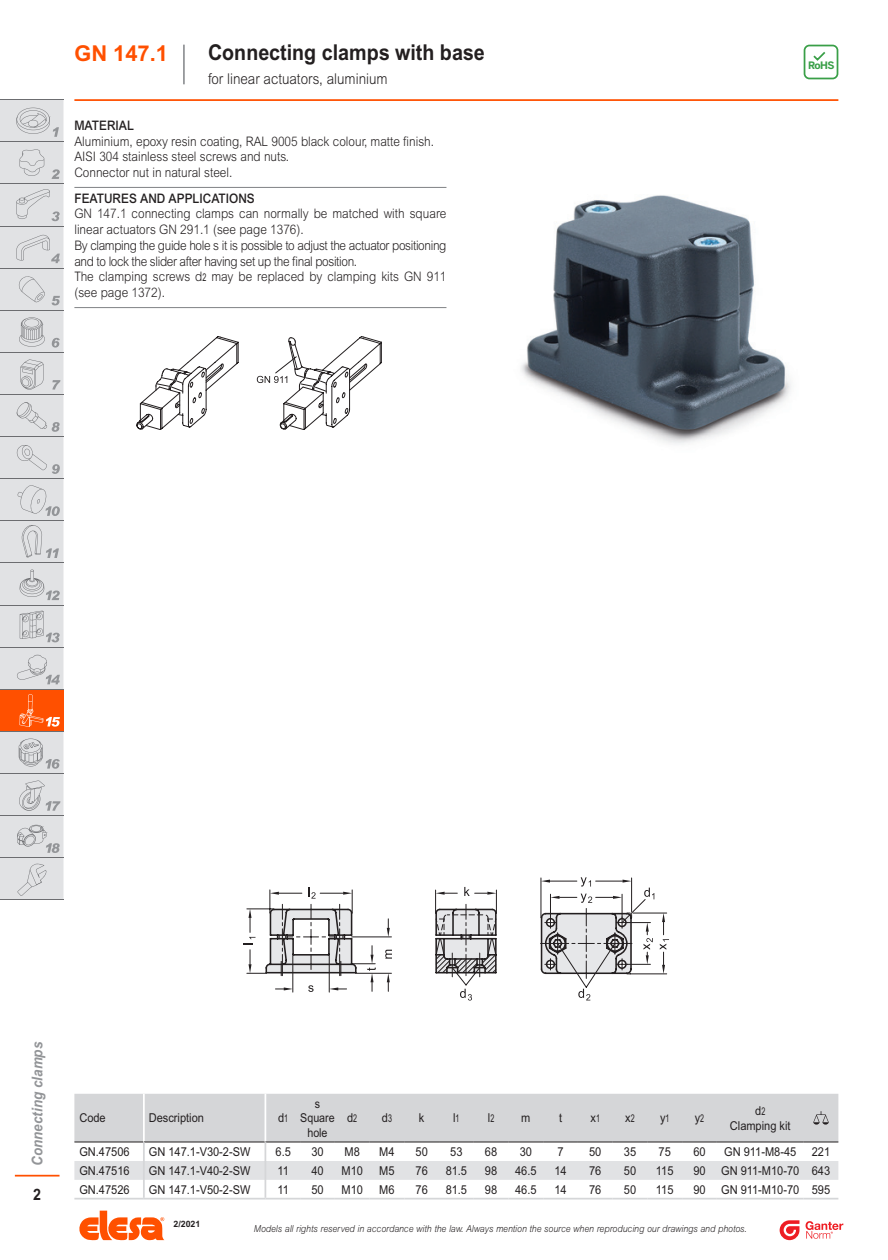
<style>
.page{position:relative;width:888px;height:1260px;background:#fff}
.page>*{position:absolute;margin:0;border:0;box-sizing:border-box;transform-origin:0 0}
.subtitle_1L{font:700 21.88px "Arial MT Std";color:#231f20;scale:.9 1}
.series{font:700 21.88px "Arial MT Std";color:#ff5000}
.t1{font:700 15.75px "Arial MT Std";color:#231f20;scale:.9 1}
.subtitle_2L{font:300 14.88px "Arial MT Std";color:#231f20;scale:.9 1}
.t2{font:italic 700 14.88px "Arial MT Std";color:#939598;scale:.9 1}
.description{font:300 13.12px/15.8px "Arial MT Std";color:#231f20;scale:.9 1}
.description-2{font:300 13.12px/15.8px "Arial MT Std";letter-spacing:-.03em;color:#231f20;scale:.9 1}
.descriptionlast{font:300 13.12px/15.8px "Arial MT Std";color:#231f20;scale:.9 1}
.titlefirst{font:500 13.12px "Arial MT Std";color:#231f20;scale:.9 1}
.normal_C{font:12.25px "Arial MT Std";color:#231f20;scale:.9 1}
.code{font:12.25px "Arial MT Std";color:#231f20;scale:.9 1}
.bold_C{font:12.25px/14.7px "Arial MT Std";color:#231f20;text-align:center;scale:.9 1}
.bold_L{font:12.25px "Arial MT Std";color:#231f20;scale:.9 1}
.bold_C-2{font:12.25px/14.7px "Arial MT Std";color:#231f20;text-align:center;scale:.87 1}
.t3{font:700 10.15px "Benton Sans";color:#399f47}
.t4{font:italic 300 9.62px "Arial MT Std";color:#231f20;scale:.9 1}
.t5{font:700 8.75px "Arial MT Std";color:#231f20}
.s1{font-weight:400;font-size:10.67px}
.s2{font-size:10.67px}
</style>
<div class="page">
<svg style="left:79px;top:1211px;width:85px;height:29px"></svg>
<svg style="left:780px;top:1220px;width:19px;height:20px"></svg>
<svg style="left:806px;top:1221px;width:37px;height:18px"></svg>
<hr style="left:15px;top:1175px;width:45px;height:2px;background:#ff5000">
<hr style="left:74px;top:99px;width:764px;height:2px;background:#ff5000">
<hr style="left:0;top:99px;width:63px;height:1px;background:#6c6d70">
<hr style="left:0;top:900px;width:63px;height:1px;background:#6c6d70">
<svg style="left:0;top:100px;width:63px;height:800px;background:#dad2d0"></svg>
<hr style="left:183px;top:45px;width:2px;height:39px;background:#939598">
<svg style="left:804px;top:45px;width:34px;height:34px"></svg>
<hr style="left:74px;top:187px;width:372px;height:1px;background:#808285">
<hr style="left:74px;top:307px;width:372px;height:1px;background:#808285">
<img style="left:521px;top:195px;width:270px;height:249px">
<hr style="left:630px;top:973px;width:37px;height:1px;background:#231f20">
<hr style="left:633px;top:913px;width:34px;height:1px;background:#231f20">
<svg style="left:660px;top:913px;width:9px;height:61px"></svg>
<svg style="left:244px;top:877px;width:410px;height:124px"></svg>
<hr style="left:74px;top:1198px;width:70px;height:2px;background:#d5d6d8">
<hr style="left:144px;top:1198px;width:121px;height:2px;background:#d5d6d8">
<hr style="left:265px;top:1198px;width:35px;height:2px;background:#d5d6d8">
<hr style="left:300px;top:1198px;width:35px;height:2px;background:#d5d6d8">
<hr style="left:335px;top:1198px;width:35px;height:2px;background:#d5d6d8">
<hr style="left:370px;top:1198px;width:34px;height:2px;background:#d5d6d8">
<hr style="left:404px;top:1198px;width:35px;height:2px;background:#d5d6d8">
<hr style="left:439px;top:1198px;width:35px;height:2px;background:#d5d6d8">
<hr style="left:474px;top:1198px;width:34px;height:2px;background:#d5d6d8">
<hr style="left:508px;top:1198px;width:35px;height:2px;background:#d5d6d8">
<hr style="left:543px;top:1198px;width:35px;height:2px;background:#d5d6d8">
<hr style="left:578px;top:1198px;width:35px;height:2px;background:#d5d6d8">
<hr style="left:613px;top:1198px;width:34px;height:2px;background:#d5d6d8">
<hr style="left:647px;top:1198px;width:35px;height:2px;background:#d5d6d8">
<hr style="left:682px;top:1198px;width:35px;height:2px;background:#d5d6d8">
<hr style="left:717px;top:1198px;width:87px;height:2px;background:#d5d6d8">
<hr style="left:804px;top:1198px;width:34px;height:2px;background:#d5d6d8">
<svg style="left:74px;top:1094px;width:764px;height:105px"></svg>
<svg style="left:137px;top:336px;width:245px;height:94px"></svg>
<p class="series" style="left:74px;top:40px;width:95px">GN 147.1</p>
<p class="subtitle_1L" style="left:208px;top:40px;width:309px">Connecting clamps with base</p>
<p class="subtitle_2L" style="left:208px;top:71px;width:201px">for linear actuators, aluminium</p>
<p class="titlefirst" style="left:74px;top:118px;width:68px">MATERIAL</p>
<p class="description" style="left:74px;top:133px;width:401px">Aluminium, epoxy resin coating, RAL 9005 black colour, matte finish.</p>
<p class="description" style="left:74px;top:149px;width:240px">AISI 304 stainless steel screws and nuts.</p>
<p class="description" style="left:74px;top:165px;width:177px">Connector nut in natural steel.</p>
<p class="titlefirst" style="left:74px;top:190px;width:202px">FEATURES AND APPLICATIONS</p>
<p class="description" style="left:74px;top:206px;width:415px">GN 147.1 connecting clamps can normally be matched with square linear actuators GN 291.1 (see page 1376).</p>
<p class="description-2" style="left:74px;top:237px;width:415px">By clamping the guide hole s it is possible to adjust the actuator positioning and to lock the slider after having set up the final position.</p>
<p class="descriptionlast" style="left:74px;top:269px;width:415px">The clamping screws d<span class="s1">2</span> may be replaced by clamping kits GN 911 (see page 1372).</p>
<p class="t3" style="left:808px;top:59px;width:28px">RoHS</p>
<p class="t2" style="left:29px;top:1166px;width:139px;rotate:-90deg">Connecting clamps</p>
<p class="t1" style="left:33px;top:1186px;width:10px">2</p>
<p class="bold_L" style="left:79px;top:1111px;width:31px">Code</p>
<p class="bold_L" style="left:149px;top:1111px;width:63px">Description</p>
<p class="bold_C" style="left:278px;top:1111px;width:13px">d<span class="s2">1</span></p>
<p class="bold_C-2" style="left:300px;top:1096px;width:41px">s<br>Square hole</p>
<p class="bold_C" style="left:347px;top:1111px;width:13px">d<span class="s2">2</span></p>
<p class="bold_C" style="left:382px;top:1111px;width:13px">d<span class="s2">3</span></p>
<p class="bold_C" style="left:419px;top:1111px;width:8px">k</p>
<p class="bold_C" style="left:453px;top:1111px;width:9px">l<span class="s2">1</span></p>
<p class="bold_C" style="left:488px;top:1111px;width:9px">l<span class="s2">2</span></p>
<p class="bold_C" style="left:521px;top:1111px;width:12px">m</p>
<p class="bold_C" style="left:559px;top:1111px;width:5px">t</p>
<p class="bold_C" style="left:591px;top:1111px;width:12px">x<span class="s2">1</span></p>
<p class="bold_C" style="left:625px;top:1111px;width:12px">x<span class="s2">2</span></p>
<p class="bold_C" style="left:660px;top:1111px;width:12px">y<span class="s2">1</span></p>
<p class="bold_C" style="left:695px;top:1111px;width:12px">y<span class="s2">2</span></p>
<p class="bold_C" style="left:730px;top:1103px;width:69px">d<span class="s2">2<br></span>Clamping kit</p>
<p class="code" style="left:79px;top:1145px;width:57px">GN.47506</p>
<p class="code" style="left:149px;top:1145px;width:115px">GN 147.1-V30-2-SW</p>
<p class="normal_C" style="left:276px;top:1145px;width:19px">6.5</p>
<p class="normal_C" style="left:311px;top:1145px;width:15px">30</p>
<p class="normal_C" style="left:345px;top:1145px;width:19px">M8</p>
<p class="normal_C" style="left:379px;top:1145px;width:19px">M4</p>
<p class="normal_C" style="left:416px;top:1145px;width:15px">50</p>
<p class="normal_C" style="left:450px;top:1145px;width:15px">53</p>
<p class="normal_C" style="left:485px;top:1145px;width:15px">68</p>
<p class="normal_C" style="left:520px;top:1145px;width:15px">30</p>
<p class="normal_C" style="left:557px;top:1145px;width:8px">7</p>
<p class="normal_C" style="left:589px;top:1145px;width:15px">50</p>
<p class="normal_C" style="left:624px;top:1145px;width:15px">35</p>
<p class="normal_C" style="left:659px;top:1145px;width:15px">75</p>
<p class="normal_C" style="left:693px;top:1145px;width:15px">60</p>
<p class="normal_C" style="left:724px;top:1145px;width:82px">GN 911-M8-45</p>
<p class="normal_C" style="left:812px;top:1145px;width:22px">221</p>
<p class="code" style="left:79px;top:1164px;width:57px">GN.47516</p>
<p class="code" style="left:149px;top:1164px;width:115px">GN 147.1-V40-2-SW</p>
<p class="normal_C" style="left:277px;top:1164px;width:14px">11</p>
<p class="normal_C" style="left:311px;top:1164px;width:15px">40</p>
<p class="normal_C" style="left:341px;top:1164px;width:25px">M10</p>
<p class="normal_C" style="left:379px;top:1164px;width:19px">M5</p>
<p class="normal_C" style="left:416px;top:1164px;width:15px">76</p>
<p class="normal_C" style="left:446px;top:1164px;width:25px">81.5</p>
<p class="normal_C" style="left:485px;top:1164px;width:15px">98</p>
<p class="normal_C" style="left:515px;top:1164px;width:25px">46.5</p>
<p class="normal_C" style="left:554px;top:1164px;width:15px">14</p>
<p class="normal_C" style="left:589px;top:1164px;width:15px">76</p>
<p class="normal_C" style="left:624px;top:1164px;width:15px">50</p>
<p class="normal_C" style="left:656px;top:1164px;width:21px">115</p>
<p class="normal_C" style="left:693px;top:1164px;width:15px">90</p>
<p class="normal_C" style="left:721px;top:1164px;width:88px">GN 911-M10-70</p>
<p class="normal_C" style="left:812px;top:1164px;width:22px">643</p>
<p class="code" style="left:79px;top:1182px;width:57px">GN.47526</p>
<p class="code" style="left:149px;top:1182px;width:115px">GN 147.1-V50-2-SW</p>
<p class="normal_C" style="left:277px;top:1182px;width:14px">11</p>
<p class="normal_C" style="left:311px;top:1182px;width:15px">50</p>
<p class="normal_C" style="left:341px;top:1182px;width:25px">M10</p>
<p class="normal_C" style="left:379px;top:1182px;width:19px">M6</p>
<p class="normal_C" style="left:416px;top:1182px;width:15px">76</p>
<p class="normal_C" style="left:446px;top:1182px;width:25px">81.5</p>
<p class="normal_C" style="left:485px;top:1182px;width:15px">98</p>
<p class="normal_C" style="left:515px;top:1182px;width:25px">46.5</p>
<p class="normal_C" style="left:554px;top:1182px;width:15px">14</p>
<p class="normal_C" style="left:589px;top:1182px;width:15px">76</p>
<p class="normal_C" style="left:624px;top:1182px;width:15px">50</p>
<p class="normal_C" style="left:656px;top:1182px;width:21px">115</p>
<p class="normal_C" style="left:693px;top:1182px;width:15px">90</p>
<p class="normal_C" style="left:721px;top:1182px;width:88px">GN 911-M10-70</p>
<p class="normal_C" style="left:812px;top:1182px;width:22px">595</p>
<p class="t5" style="left:174px;top:1218px;width:28px">2/2021</p>
<p class="t4" style="left:254px;top:1224px;width:549px">Models all rights reserved in accordance with the law. Always mention the source when reproducing our drawings and photos.</p>
</div>
